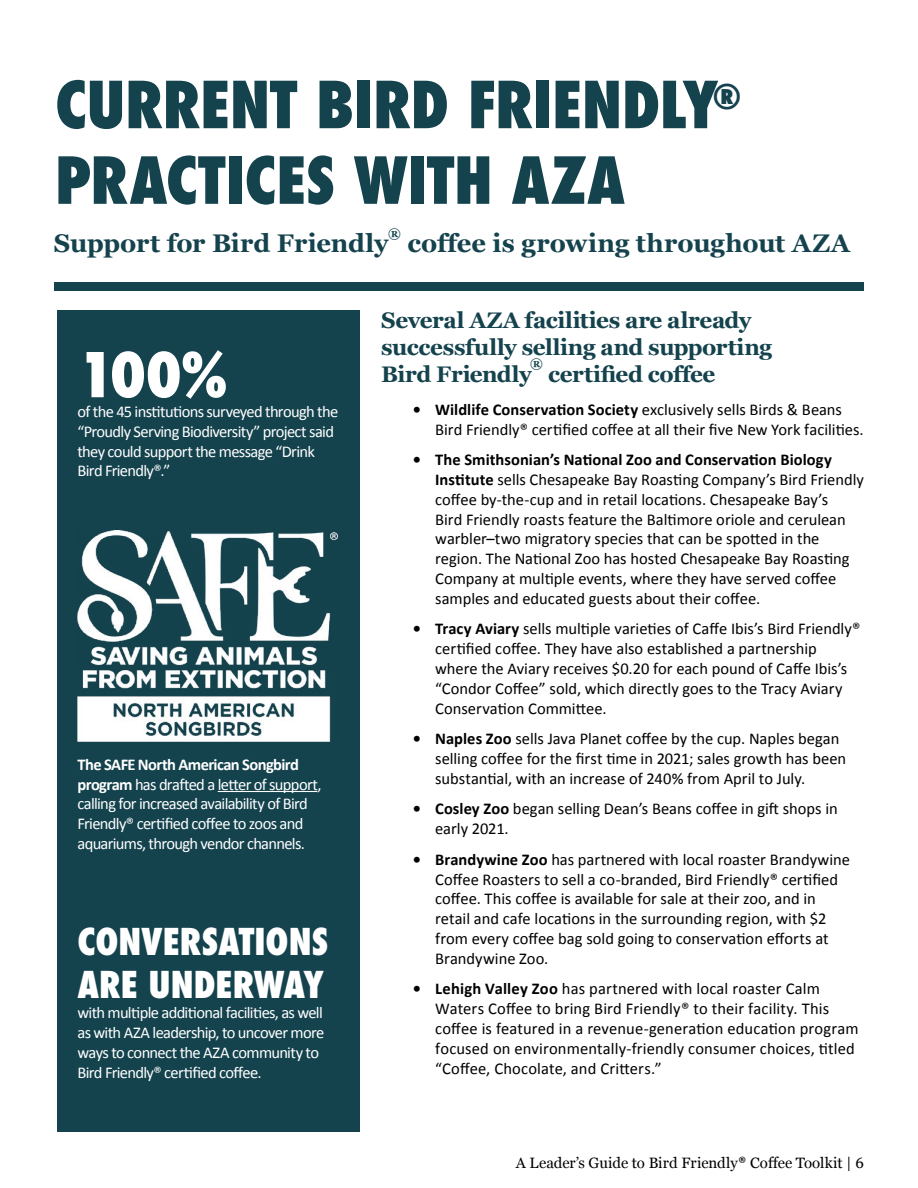
<style>
.page{position:relative;width:918px;height:1188px;background:#fff}
.page>*{position:absolute;margin:0;border:0;box-sizing:border-box;transform-origin:0 0}
.t1{font:800 condensed 63px/75.6px "Futura";color:#14424d}
.t2{font:800 condensed 60px "Futura";color:#fff}
.t3{font:800 condensed 36px "Futura";color:#fff}
.t4{font:700 25.5px "Georgia";color:#14424d}
.t5{font:700 22.5px/27px "Georgia";letter-spacing:-.015em;color:#14424d}
.t6{font:16.5px/19.8px "Calibri";color:#000}
.t7{font:16.5px/19.8px "Calibri";letter-spacing:-.04em;color:#fff}
.t8{font:15px "Georgia";color:#000}
.t9{font:700 13.5px "Georgia";color:#14424d}
.s1{font-weight:700}
.s2{font-family:"Calibri";font-size:16.5px}
</style>
<div class="page">
<div style="left:54px;top:283px;width:810px;height:8px;background:#14424d"></div>
<div style="left:57px;top:310px;width:303px;height:822px;background:#14424d"></div>
<hr style="left:218px;top:791px;width:99px;height:1px;background:#fff">
<img style="left:78px;top:530px;width:259px;height:212px">
<p class="t1" style="left:55px;top:67px;width:688px">CURRENT BIRD FRIENDLY<sup>®<br></sup>PRACTICES WITH AZA</p>
<p class="t4" style="left:54px;top:224px;width:336px">Support for Bird Friendly</p>
<p class="t9" style="left:388px;top:223px;width:14px">®</p>
<p class="t4" style="left:407px;top:224px;width:444px">coffee is growing throughout AZA</p>
<p class="t2" style="left:78px;top:334px;width:152px">100%</p>
<p class="t7" style="left:78px;top:402px;width:262px">of the 45 institutions surveyed through the “Proudly Serving Biodiversity” project said they could support the message “Drink Bird Friendly®.”</p>
<p class="t7" style="left:78px;top:755px;width:246px"><span class="s1">The SAFE North American Songbird program</span> has drafted a letter of support, calling for increased availability of Bird Friendly® certified coffee to zoos and aquariums, through vendor channels.</p>
<p class="t3" style="left:78px;top:917px;width:252px">CONVERSATIONS</p>
<p class="t3" style="left:78px;top:961px;width:248px">ARE UNDERWAY</p>
<p class="t7" style="left:78px;top:1003px;width:248px">with multiple additional facilities, as well as with AZA leadership, to uncover more ways to connect the AZA community to Bird Friendly® certified coffee.</p>
<p class="t5" style="left:381px;top:305px;width:392px">Several AZA facilities are already successfully selling and supporting<br>Bird Friendly</p>
<p class="t9" style="left:530px;top:353px;width:14px">®</p>
<p class="t5" style="left:548px;top:359px;width:169px">certified coffee</p>
<p class="t6" style="left:435px;top:399px;width:430px;text-indent:-22px"><span class="s1">• Wildlife Conservation Society</span> exclusively sells Birds &amp; Beans<br>Bird Friendly® certified coffee at all their five New York facilities.</p>
<p class="t6" style="left:435px;top:450px;width:430px;text-indent:-22px"><span class="s1">• The Smithsonian’s National Zoo and Conservation Biology Institute</span> sells Chesapeake Bay Roasting Company’s Bird Friendly coffee by-the-cup and in retail locations. Chesapeake Bay’s<br>Bird Friendly roasts feature the Baltimore oriole and cerulean warbler–two migratory species that can be spotted in the region. The National Zoo has hosted Chesapeake Bay Roasting Company at multiple events, where they have served coffee samples and educated guests about their coffee.</p>
<p class="t6" style="left:435px;top:619px;width:427px;text-indent:-22px"><span class="s1">• Tracy Aviary</span> sells multiple varieties of Caffe Ibis’s Bird Friendly® certified coffee. They have also established a partnership where the Aviary receives $0.20 for each pound of Caffe Ibis’s “Condor Coffee” sold, which directly goes to the Tracy Aviary Conservation Committee.</p>
<p class="t6" style="left:435px;top:729px;width:413px;text-indent:-22px"><span class="s1">• Naples Zoo</span> sells Java Planet coffee by the cup. Naples began selling coffee for the first time in 2021; sales growth has been substantial, with an increase of 240% from April to July.</p>
<p class="t6" style="left:435px;top:799px;width:404px;text-indent:-22px"><span class="s1">• Cosley Zoo</span> began selling Dean’s Beans coffee in gift shops in early 2021.</p>
<p class="t6" style="left:435px;top:849px;width:416px;text-indent:-22px"><span class="s1">• Brandywine Zoo</span> has partnered with local roaster Brandywine Coffee Roasters to sell a co-branded, Bird Friendly® certified coffee. This coffee is available for sale at their zoo, and in retail and cafe locations in the surrounding region, with $2 from every coffee bag sold going to conservation efforts at Brandywine Zoo.</p>
<p class="t6" style="left:435px;top:979px;width:425px;text-indent:-22px"><span class="s1">• Lehigh Valley Zoo</span> has partnered with local roaster Calm Waters Coffee to bring Bird Friendly® to their facility. This coffee is featured in a revenue-generation education program focused on environmentally-friendly consumer choices, titled “Coffee, Chocolate, and Critters.”</p>
<p class="t8" style="left:516px;top:1152px;width:350px">A Leader’s Guide to Bird Friendly<span class="s2">®</span> Coffee Toolkit | 6</p>
</div>
